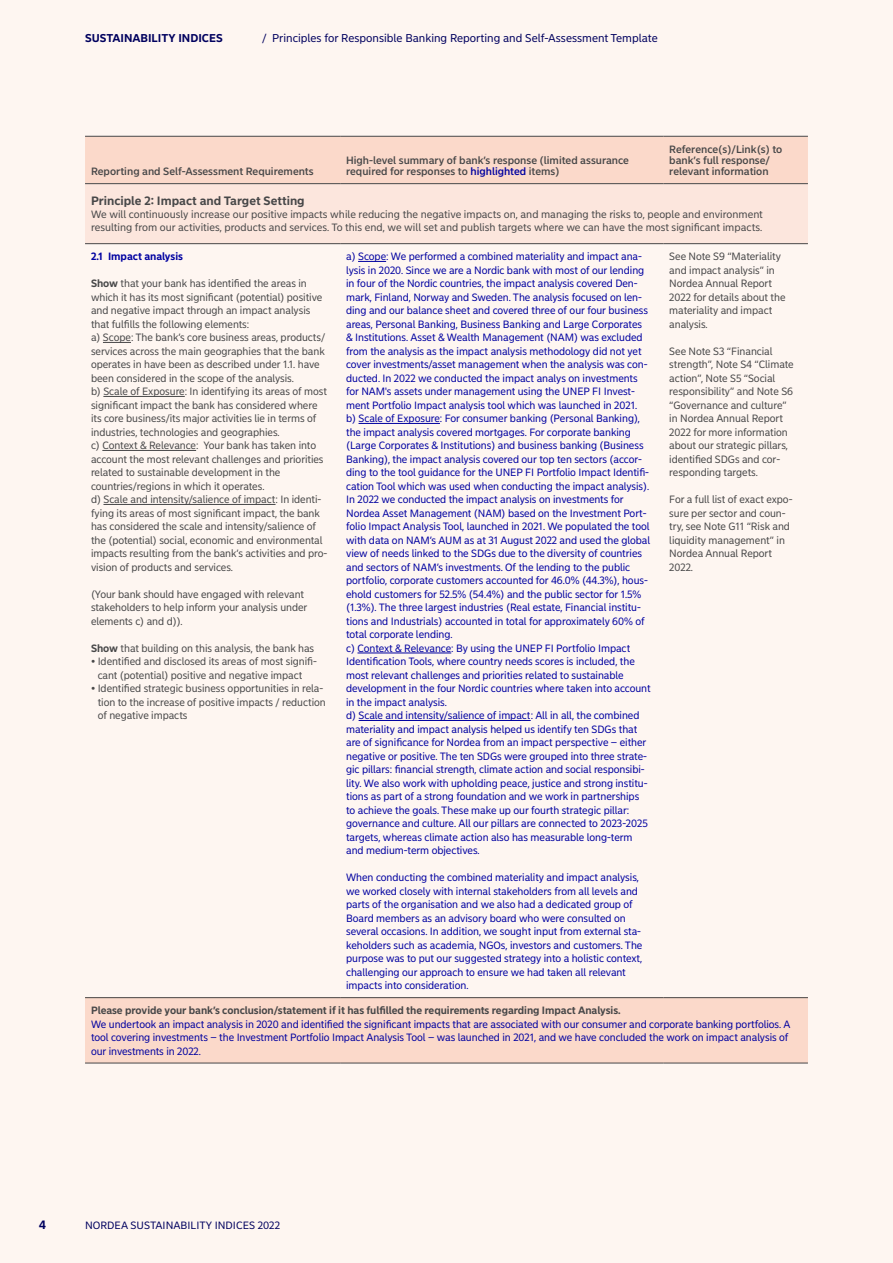
<style>
.page{position:relative;width:893px;height:1263px;background:#fef6f1}
.page>*{position:absolute;margin:0;border:0;box-sizing:border-box;transform-origin:0 0}
.t1{font:700 12px "Nordea Sans Small";color:#474748}
.t2{font:700 12px "Nordea Sans Small";color:#00005e}
.t3{font:11.25px "Nordea Sans Small";color:#00005e}
.t4{font:700 11.25px "Nordea Sans Small";color:#00005e}
.t5{font:10.5px/13.5px "Nordea Sans Small";letter-spacing:-.005em;color:#0000a0}
.t6{font:10.5px/13.5px "Nordea Sans Small";letter-spacing:-.005em;color:#474748}
.t7{font:500 10.5px/11.2px "Nordea Sans Small";color:#474748}
.t8{font:700 10.5px "Nordea Sans Small";letter-spacing:-.005em;color:#474748}
.t9{font:10.5px "Nordea Sans Small";color:#00005e}
.t10{font:700 10.5px "Nordea Sans Small";letter-spacing:-.005em;color:#0000a0}
.s1{color:#0000a0}
.s2{font-weight:700}
</style>
<div class="page">
<div style="left:85px;top:137px;width:723px;height:46px;background:#fbd9ca"></div>
<div style="left:85px;top:184px;width:723px;height:60px;background:#fce6dd"></div>
<div style="left:85px;top:998px;width:723px;height:65px;background:#fbd9ca"></div>
<hr style="left:85px;top:183px;width:255px;height:1px;background:#474748">
<hr style="left:340px;top:183px;width:323px;height:1px;background:#474748">
<hr style="left:663px;top:183px;width:145px;height:1px;background:#474748">
<hr style="left:85px;top:243px;width:255px;height:1px;background:#474748">
<hr style="left:340px;top:243px;width:323px;height:1px;background:#474748">
<hr style="left:663px;top:243px;width:145px;height:1px;background:#474748">
<hr style="left:85px;top:997px;width:255px;height:1px;background:#474748">
<hr style="left:340px;top:997px;width:323px;height:1px;background:#474748">
<hr style="left:663px;top:997px;width:145px;height:1px;background:#474748">
<hr style="left:85px;top:1063px;width:255px;height:1px;background:#474748">
<hr style="left:340px;top:1063px;width:323px;height:1px;background:#474748">
<hr style="left:663px;top:1063px;width:145px;height:1px;background:#474748">
<hr style="left:85px;top:136px;width:255px;height:1px;background:#474748">
<hr style="left:340px;top:136px;width:323px;height:1px;background:#474748">
<hr style="left:663px;top:136px;width:145px;height:1px;background:#474748">
<svg style="left:103px;top:342px;width:28px;height:1px"></svg>
<hr style="left:103px;top:396px;width:82px;height:1px;background:#474748">
<hr style="left:102px;top:450px;width:94px;height:1px;background:#474748">
<hr style="left:103px;top:504px;width:173px;height:1px;background:#474748">
<svg style="left:358px;top:261px;width:28px;height:1px"></svg>
<hr style="left:358px;top:423px;width:82px;height:1px;background:#0000a0">
<hr style="left:357px;top:653px;width:94px;height:1px;background:#0000a0">
<hr style="left:359px;top:720px;width:172px;height:1px;background:#0000a0">
<p class="t4" style="left:85px;top:32px;width:139px">SUSTAINABILITY INDICES</p>
<p class="t3" style="left:262px;top:32px;width:397px">/ Principles for Responsible Banking Reporting and Self-Assessment Template</p>
<p class="t7" style="left:91px;top:166px;width:224px">Reporting and Self-Assessment Requirements</p>
<p class="t7" style="left:346px;top:155px;width:284px">High-level summary of bank’s response (limited assurance required for responses to <span class="s1">highlighted</span> items)</p>
<p class="t7" style="left:669px;top:143px;width:115px">Reference(s)/Link(s) to bank’s full response/ relevant information</p>
<p class="t1" style="left:91px;top:194px;width:215px">Principle 2: Impact and Target Setting</p>
<p class="t6" style="left:91px;top:208px;width:673px;line-height:12.8px">We will continuously increase our positive impacts while reducing the negative impacts on, and managing the risks to, people and environment resulting from our activities, products and services. To this end, we will set and publish targets where we can have the most significant impacts.</p>
<p class="t10" style="left:91px;top:250px;width:93px">2.1 Impact analysis</p>
<p class="t6" style="left:91px;top:277px;width:238px"><span class="s2">Show</span> that your bank has identified the areas in which it has its most significant (potential) positive and negative impact through an impact analysis that fulfills the following elements:<br>a) Scope: The bank’s core business areas, products/ services across the main geographies that the bank operates in have been as described under 1.1. have been considered in the scope of the analysis.<br>b) Scale of Exposure: In identifying its areas of most significant impact the bank has considered where its core business/its major activities lie in terms of industries, technologies and geographies.<br>c) Context &amp; Relevance: Your bank has taken into account the most relevant challenges and priorities related to sustainable development in the countries/regions in which it operates.<br>d) Scale and intensity/salience of impact: In identi&shy;fying its areas of most significant impact, the bank has considered the scale and intensity/salience of the (potential) social, economic and environmental impacts resulting from the bank’s activities and pro&shy;vision of products and services.</p>
<p class="t6" style="left:91px;top:587px;width:218px">(Your bank should have engaged with relevant stakeholders to help inform your analysis under elements c) and d)).</p>
<p class="t6" style="left:91px;top:641px;width:225px"><span class="s2">Show</span> that building on this analysis, the bank has</p>
<p class="t6" style="left:98px;top:655px;width:221px;text-indent:-7px">• Identified and disclosed its areas of most signifi&shy;cant (potential) positive and negative impact</p>
<p class="t6" style="left:98px;top:682px;width:230px;text-indent:-7px">• Identified strategic business opportunities in rela&shy;tion to the increase of positive impacts / reduction of negative impacts</p>
<p class="t5" style="left:346px;top:250px;width:306px">a) Scope: We performed a combined materiality and impact ana&shy;lysis in 2020. Since we are a Nordic bank with most of our lending in four of the Nordic countries, the impact analysis covered Den&shy;mark, Finland, Norway and Sweden. The analysis focused on len&shy;ding and our balance sheet and covered three of our four business areas, Personal Banking, Business Banking and Large Corporates &amp; Institutions. Asset &amp; Wealth Management (NAM) was excluded from the analysis as the impact analysis methodology did not yet cover investments/asset management when the analysis was con&shy;ducted. In 2022 we conducted the impact analys on investments for NAM's assets under management using the UNEP FI Invest&shy;ment Portfolio Impact analysis tool which was launched in 2021.<br>b) Scale of Exposure: For consumer banking (Personal Banking), the impact analysis covered mortgages. For corporate banking (Large Corporates &amp; Institutions) and business banking (Business Banking), the impact analysis covered our top ten sectors (accor&shy;ding to the tool guidance for the UNEP FI Portfolio Impact Identifi&shy;cation Tool which was used when conducting the impact analysis).<br>In 2022 we conducted the impact analysis on investments for Nordea Asset Management (NAM) based on the Investment Port&shy;folio Impact Analysis Tool, launched in 2021. We populated the tool with data on NAM’s AUM as at 31 August 2022 and used the global view of needs linked to the SDGs due to the diversity of countries and sectors of NAM’s investments. Of the lending to the public portfolio, corporate customers accounted for 46.0% (44.3%), hous&shy;ehold customers for 52.5% (54.4%) and the public sector for 1.5% (1.3%). The three largest industries (Real estate, Financial institu&shy;tions and Industrials) accounted in total for approximately 60% of total corporate lending.<br>c) Context &amp; Relevance: By using the UNEP FI Portfolio Impact Identification Tools, where country needs scores is included, the most relevant challenges and priorities related to sustainable development in the four Nordic countries where taken into account in the impact analysis.<br>d) Scale and intensity/salience of impact: All in all, the combined materiality and impact analysis helped us identify ten SDGs that are of significance for Nordea from an impact perspective – either negative or positive. The ten SDGs were grouped into three strate&shy;gic pillars: financial strength, climate action and social responsibi&shy;lity. We also work with upholding peace, justice and strong institu&shy;tions as part of a strong foundation and we work in partnerships to achieve the goals. These make up our fourth strategic pillar: governance and culture. All our pillars are connected to 2023-2025 targets, whereas climate action also has measurable long-term and medium-term objectives.</p>
<p class="t5" style="left:346px;top:871px;width:298px">When conducting the combined materiality and impact analysis, we worked closely with internal stakeholders from all levels and parts of the organisation and we also had a dedicated group of Board members as an advisory board who were consulted on several occasions. In addition, we sought input from external sta&shy;keholders such as academia, NGOs, investors and customers. The purpose was to put our suggested strategy into a holistic context, challenging our approach to ensure we had taken all relevant impacts into consideration.</p>
<p class="t6" style="left:669px;top:250px;width:118px">See Note S9 “Materiality and impact analysis” in<br>Nordea Annual Report<br>2022 for details about the materiality and impact analysis.</p>
<p class="t6" style="left:669px;top:344px;width:126px">See Note S3 “Financial strength”, Note S4 “Climate action”, Note S5 “Social responsibility” and Note S6 “Governance and culture” in Nordea Annual Report<br>2022 for more information about our strategic pillars, identified SDGs and cor&shy;responding targets.</p>
<p class="t6" style="left:669px;top:493px;width:125px">For a full list of exact expo&shy;sure per sector and coun&shy;try, see Note G11 “Risk and liquidity management” in<br>Nordea Annual Report<br>2022.</p>
<p class="t8" style="left:91px;top:1004px;width:531px">Please provide your bank’s conclusion/statement if it has fulfilled the requirements regarding Impact Analysis.</p>
<p class="t5" style="left:91px;top:1017px;width:701px">We undertook an impact analysis in 2020 and identified the significant impacts that are associated with our consumer and corporate banking portfolios. A tool covering investments – the Investment Portfolio Impact Analysis Tool – was launched in 2021, and we have concluded the work on impact analysis of our investments in 2022.</p>
<p class="t2" style="left:39px;top:1217px;width:9px">4</p>
<p class="t9" style="left:85px;top:1218px;width:196px">NORDEA SUSTAINABILITY INDICES 2022</p>
</div>
